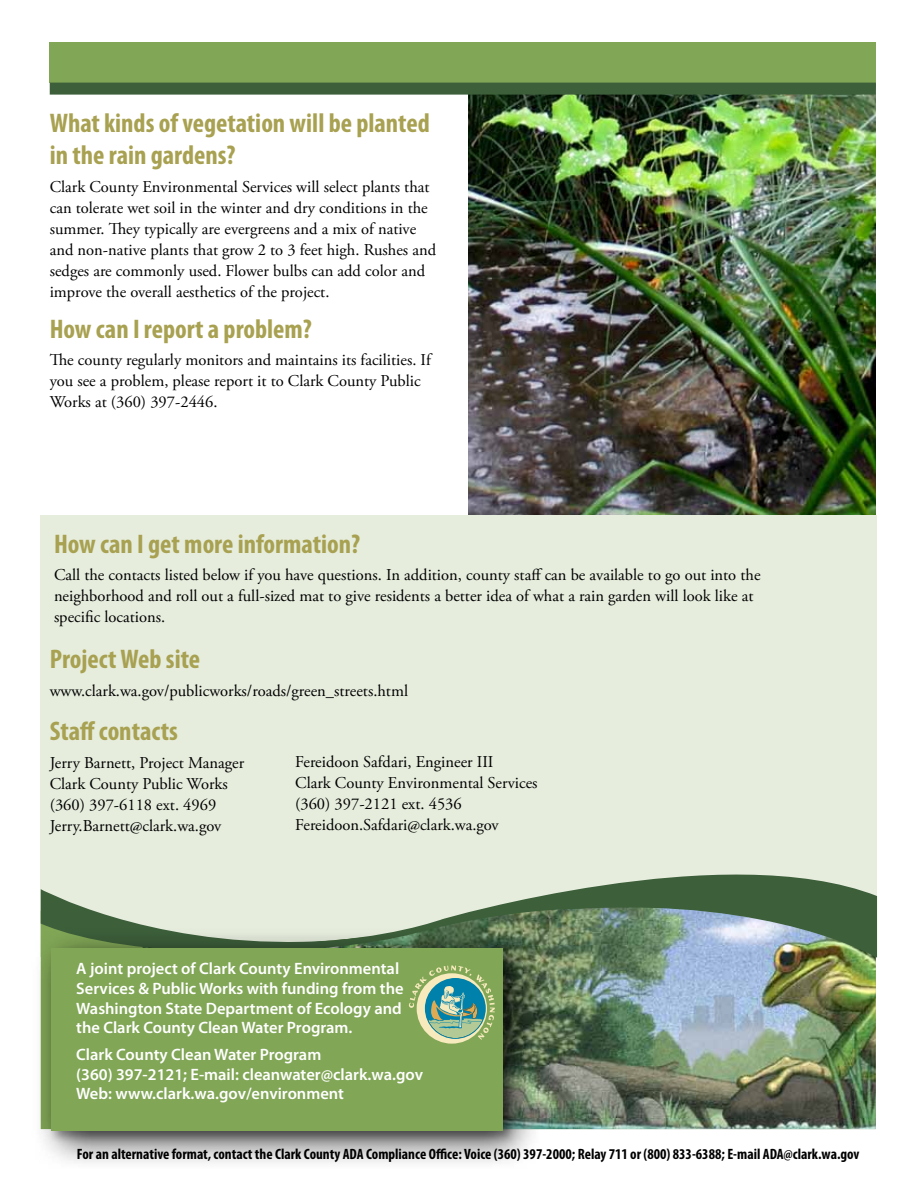
<style>
.page{position:relative;width:918px;height:1188px;background:#fff}
.page>*{position:absolute;margin:0;border:0;box-sizing:border-box;transform-origin:0 0}
.t1{font:700 condensed 27px/32.4px "Myriad Pro";color:#a8a151}
.t2{font:16.5px/21px "Adobe Garamond Pro";color:#000}
.t3{font:600 16.5px/19.8px "Myriad Pro";color:#fff}
.t4{font:700 condensed 15px "Myriad Pro";color:#000}
</style>
<div class="page">
<img style="left:468px;top:95px;width:408px;height:421px">
<div style="left:41px;top:516px;width:836px;height:441px;background:#e6eddd"></div>
<img style="left:541px;top:962px;width:335px;height:167px">
<svg style="left:41px;top:874px;width:836px;height:88px"></svg>
<div style="left:50px;top:42px;width:826px;height:41px;background:#81a656"></div>
<div style="left:50px;top:83px;width:826px;height:12px;background:#3d5f3a"></div>
<div style="left:29px;top:926px;width:512px;height:243px;background:#000;opacity:.75"></div>
<div style="left:48px;top:945px;width:468px;height:199px;background:#000;opacity:.3"></div>
<div style="left:51px;top:948px;width:452px;height:183px;background:#81a656"></div>
<svg style="left:409px;top:965px;width:86px;height:79px"></svg>
<h1 class="t1" style="left:50px;top:106px;width:382px">What kinds of vegetation will be planted in the rain gardens?</h1>
<p class="t2" style="left:50px;top:177px;width:388px">Clark County Environmental Services will select plants that can tolerate wet soil in the winter and dry conditions in the summer. They typically are evergreens and a mix of native and non-native plants that grow 2 to 3 feet high. Rushes and sedges are commonly used. Flower bulbs can add color and improve the overall aesthetics of the project.</p>
<h1 class="t1" style="left:50px;top:312px;width:264px">How can I report a problem?</h1>
<p class="t2" style="left:50px;top:350px;width:383px">The county regularly monitors and maintains its facilities. If you see a problem, please report it to Clark County Public<br>Works at (360) 397-2446.</p>
<h1 class="t1" style="left:54px;top:527px;width:308px">How can I get more information?</h1>
<p class="t2" style="left:54px;top:565px;width:708px">Call the contacts listed below if you have questions. In addition, county staff can be available to go out into the neighborhood and roll out a full-sized mat to give residents a better idea of what a rain garden will look like at specific locations.</p>
<h1 class="t1" style="left:50px;top:642px;width:152px">Project Web site</h1>
<p class="t2" style="left:50px;top:681px;width:360px">www.clark.wa.gov/publicworks/roads/green_streets.html</p>
<h1 class="t1" style="left:50px;top:714px;width:130px">Staff contacts</h1>
<p class="t2" style="left:50px;top:752px;width:196px">Jerry Barnett, Project Manager<br>Clark County Public Works (360) 397-6118 ext. 4969<br>Jerry.Barnett@clark.wa.gov</p>
<p class="t2" style="left:295px;top:752px;width:244px">Fereidoon Safdari, Engineer III<br>Clark County Environmental Services (360) 397-2121 ext. 4536<br>Fereidoon.Safdari@clark.wa.gov</p>
<p class="t3" style="left:76px;top:958px;width:329px">A joint project of Clark County Environmental Services &amp; Public Works with funding from the Washington State Department of Ecology and the Clark County Clean Water Program.</p>
<p class="t3" style="left:76px;top:1044px;width:348px">Clark County Clean Water Program<br>(360) 397-2121; E-mail: cleanwater@clark.wa.gov<br>Web: www.clark.wa.gov/environment</p>
<p class="t4" style="left:77px;top:1145px;width:784px">For an alternative format, contact the Clark County ADA Compliance Office: Voice (360) 397-2000; Relay 711 or (800) 833-6388; E-mail ADA@clark.wa.gov</p>
</div>
